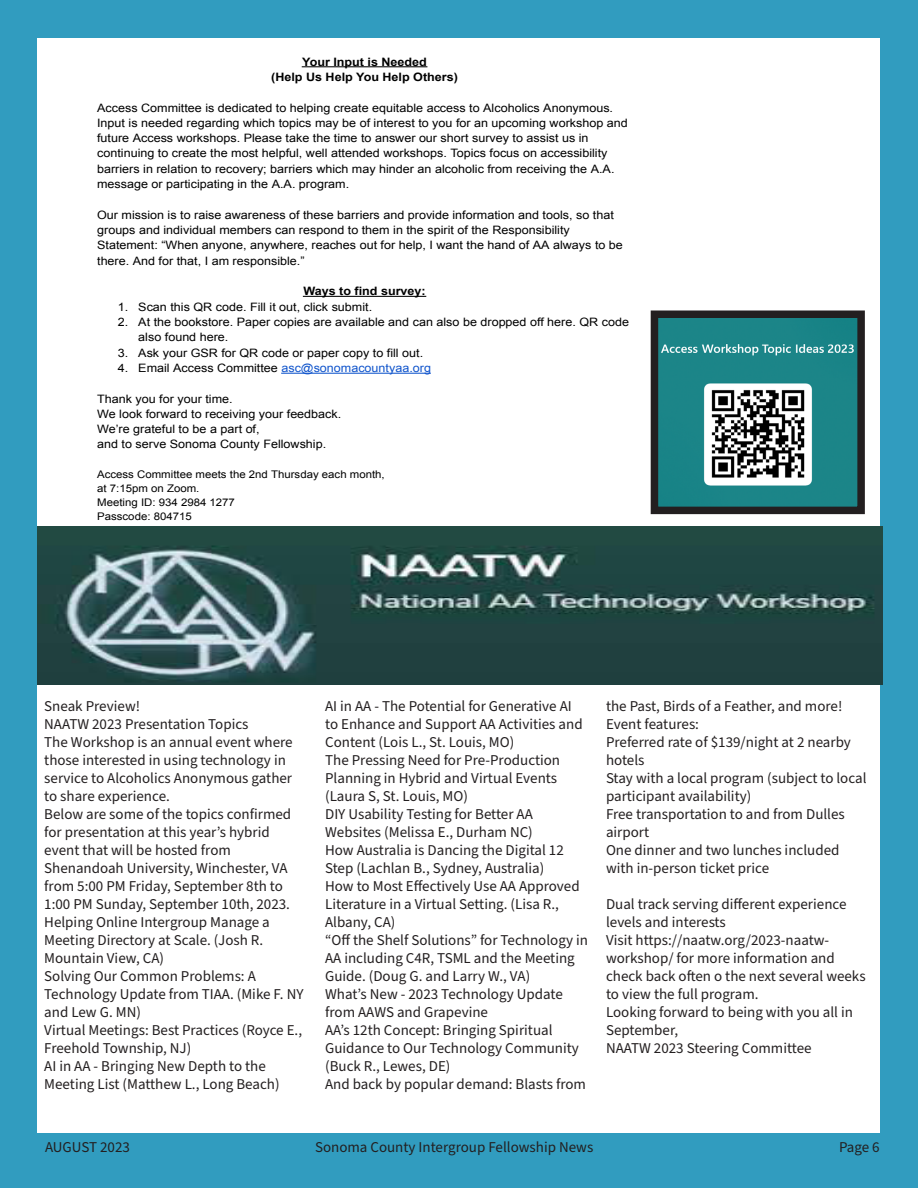
<style>
.page{position:relative;width:918px;height:1188px;background:#fff}
.page>*{position:absolute;margin:0;border:0;box-sizing:border-box;transform-origin:0 0}
.cal_day{font:15px/18px "Source Sans Pro";color:#231f20}
.t1{font:11.55px/15.3px "Arial";color:#000;scale:1.09 1}
.t2{font:700 11.55px/15.3px "Arial";color:#000;text-align:center;scale:1.09 1}
.t3{font:10.5px/14px "Arial";color:#000;scale:1.09 1}
.s1{color:#15c}
</style>
<div class="page">
<div style="left:0;top:1133px;width:918px;height:55px;background:#319cbf"></div>
<div style="left:880px;top:0;width:38px;height:1137px;background:#319cbf"></div>
<div style="left:0;top:0;width:38px;height:1137px;background:#319cbf"></div>
<div style="left:21px;top:0;width:879px;height:38px;background:#319cbf"></div>
<hr style="left:302px;top:66px;width:125px;height:1px;background:#000">
<hr style="left:303px;top:296px;width:123px;height:1px;background:#000">
<hr style="left:281px;top:373px;width:150px;height:1px;background:#15c">
<img style="left:660px;top:319px;width:196px;height:186px">
<div style="left:651px;top:310px;width:214px;height:204px;border:8px solid #231f20"></div>
<img style="left:38px;top:526px;width:844px;height:159px">
<p class="t2" style="left:271px;top:54px;width:173px">Your Input is Needed<br>(Help Us Help You Help Others)</p>
<p class="t1" style="left:97px;top:100px;width:488px">Access Committee is dedicated to helping create equitable access to Alcoholics Anonymous.<br>Input is needed regarding which topics may be of interest to you for an upcoming workshop and future Access workshops. Please take the time to answer our short survey to assist us in continuing to create the most helpful, well attended workshops. Topics focus on accessibility barriers in relation to recovery; barriers which may hinder an alcoholic from receiving the A.A. message or participating in the A.A. program.</p>
<p class="t1" style="left:97px;top:207px;width:484px">Our mission is to raise awareness of these barriers and provide information and tools, so that groups and individual members can respond to them in the spirit of the Responsibility Statement: “When anyone, anywhere, reaches out for help, I want the hand of AA always to be there. And for that, I am responsible.”</p>
<p class="t2" style="left:303px;top:284px;width:114px">Ways to find survey:</p>
<p class="t1" style="left:118px;top:299px;width:235px">1. Scan this QR code. Fill it out, click submit.</p>
<p class="t1" style="left:138px;top:314px;width:452px;text-indent:-21px">2. At the bookstore. Paper copies are available and can also be dropped off here. QR code also found here.</p>
<p class="t1" style="left:118px;top:345px;width:282px">3. Ask your GSR for QR code or paper copy to fill out.</p>
<p class="t1" style="left:118px;top:360px;width:289px">4. Email Access Committee <span class="s1">asc@sonomacountyaa.org</span></p>
<p class="t1" style="left:97px;top:391px;width:226px">Thank you for your time.<br>We look forward to receiving your feedback.<br>We’re grateful to be a part of,<br>and to serve Sonoma County Fellowship.</p>
<p class="t3" style="left:97px;top:468px;width:265px">Access Committee meets the 2nd Thursday each month, at 7:15pm on Zoom.<br>Meeting ID: 934 2984 1277<br>Passcode: 804715</p>
<p class="cal_day" style="left:44px;top:697px;width:97px">Sneak Preview!</p>
<p class="cal_day" style="left:44px;top:715px;width:206px">NAATW 2023 Presentation Topics</p>
<p class="cal_day" style="left:44px;top:733px;width:250px">The Workshop is an annual event where those interested in using technology in service to Alcoholics Anonymous gather to share experience.</p>
<p class="cal_day" style="left:44px;top:805px;width:249px">Below are some of the topics confirmed for presentation at this year’s hybrid event that will be hosted from Shenandoah University, Winchester, VA from 5:00 PM Friday, September 8th to 1:00 PM Sunday, September 10th, 2023.</p>
<p class="cal_day" style="left:44px;top:913px;width:227px">Helping Online Intergroup Manage a<br>Meeting Directory at Scale. (Josh R.<br>Mountain View, CA)</p>
<p class="cal_day" style="left:44px;top:967px;width:261px">Solving Our Common Problems: A<br>Technology Update from TIAA. (Mike F. NY and Lew G. MN)</p>
<p class="cal_day" style="left:44px;top:1021px;width:259px">Virtual Meetings: Best Practices (Royce E.,<br>Freehold Township, NJ)</p>
<p class="cal_day" style="left:44px;top:1057px;width:237px">AI in AA - Bringing New Depth to the<br>Meeting List (Matthew L., Long Beach)</p>
<p class="cal_day" style="left:325px;top:697px;width:259px">AI in AA - The Potential for Generative AI to Enhance and Support AA Activities and<br>Content (Lois L., St. Louis, MO)</p>
<p class="cal_day" style="left:325px;top:751px;width:237px">The Pressing Need for Pre-Production<br>Planning in Hybrid and Virtual Events (Laura S, St. Louis, MO)</p>
<p class="cal_day" style="left:325px;top:805px;width:209px">DIY Usability Testing for Better AA<br>Websites (Melissa E., Durham NC)</p>
<p class="cal_day" style="left:325px;top:841px;width:240px">How Australia is Dancing the Digital 12<br>Step (Lachlan B., Sydney, Australia)</p>
<p class="cal_day" style="left:325px;top:877px;width:256px">How to Most Effectively Use AA Approved<br>Literature in a Virtual Setting. (Lisa R.,<br>Albany, CA)</p>
<p class="cal_day" style="left:325px;top:931px;width:264px">“Off the Shelf Solutions” for Technology in<br>AA including C4R, TSML and the Meeting<br>Guide. (Doug G. and Larry W., VA)</p>
<p class="cal_day" style="left:325px;top:985px;width:239px">What’s New - 2023 Technology Update from AAWS and Grapevine</p>
<p class="cal_day" style="left:325px;top:1021px;width:255px">AA’s 12th Concept: Bringing Spiritual<br>Guidance to Our Technology Community (Buck R., Lewes, DE)</p>
<p class="cal_day" style="left:325px;top:1075px;width:262px">And back by popular demand: Blasts from</p>
<p class="cal_day" style="left:606px;top:697px;width:238px">the Past, Birds of a Feather, and more!</p>
<p class="cal_day" style="left:606px;top:715px;width:95px">Event features:</p>
<p class="cal_day" style="left:606px;top:733px;width:246px">Preferred rate of $139/night at 2 nearby hotels</p>
<p class="cal_day" style="left:606px;top:769px;width:262px">Stay with a local program (subject to local participant availability)</p>
<p class="cal_day" style="left:606px;top:805px;width:240px">Free transportation to and from Dulles airport</p>
<p class="cal_day" style="left:606px;top:841px;width:235px">One dinner and two lunches included with in-person ticket price</p>
<p class="cal_day" style="left:606px;top:895px;width:242px">Dual track serving different experience levels and interests</p>
<p class="cal_day" style="left:606px;top:931px;width:261px">Visit https://naatw.org/2023-naatw&shy;workshop/ for more information and check back often o the next several weeks to view the full program.</p>
<p class="cal_day" style="left:606px;top:1003px;width:249px">Looking forward to being with you all in<br>September,</p>
<p class="cal_day" style="left:606px;top:1039px;width:207px">NAATW 2023 Steering Committee</p>
<p class="cal_day" style="left:45px;top:1139px;width:86px">AUGUST 2023</p>
<p class="cal_day" style="left:315px;top:1139px;width:280px">Sonoma County Intergroup Fellowship News</p>
<p class="cal_day" style="left:839px;top:1139px;width:42px">Page 6</p>
</div>
